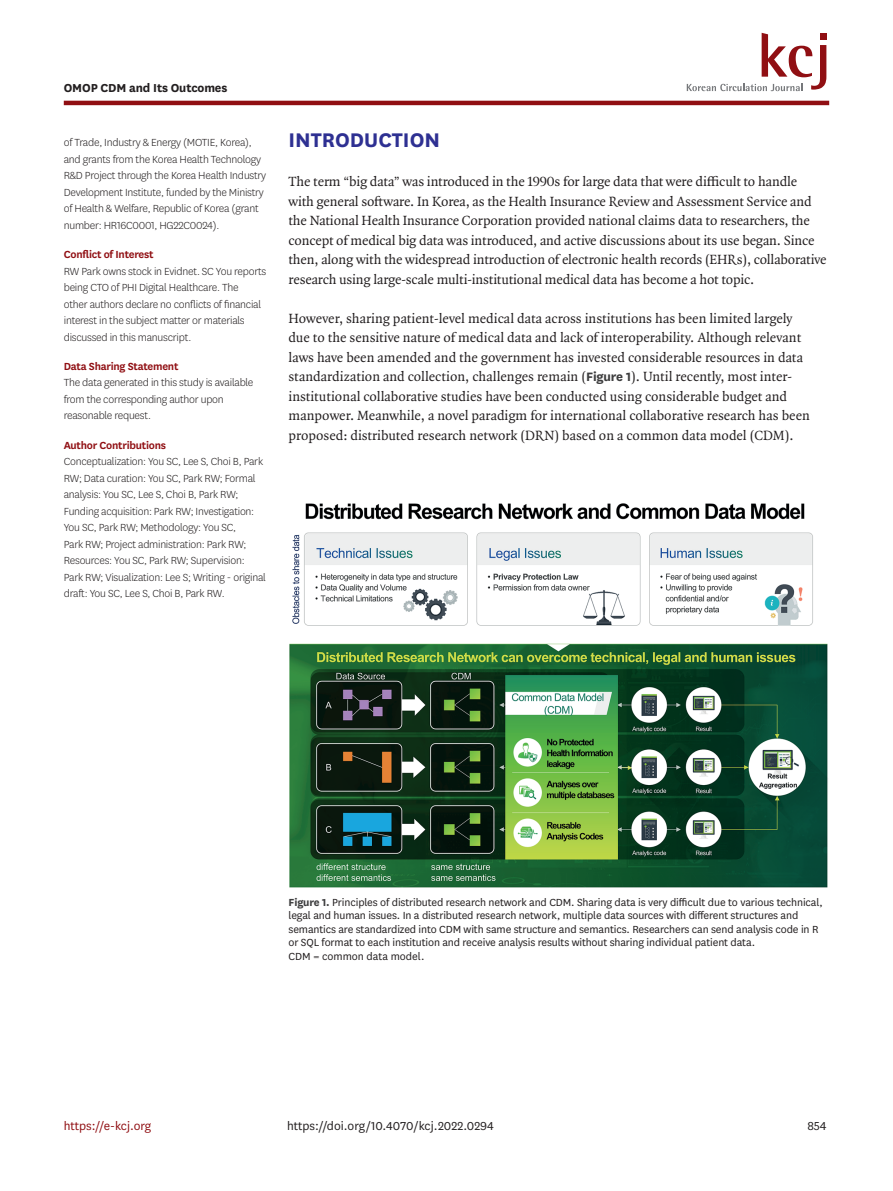
<style>
.page{position:relative;width:893px;height:1191px;background:#fff}
.page>*{position:absolute;margin:0;border:0;box-sizing:border-box;transform-origin:0 0}
.body_title1{font:700 23.1px "National";color:#2e3092}
.body_p{font:14.25px/19.5px "Quadraat OT";color:#231f20}
.body_p_first{font:14.25px/19.5px "Quadraat OT";letter-spacing:-.01em;color:#231f20}
.doi_running_footer{font:13.5px "National";color:#231f20}
.alt-title-type{font:700 13.5px "National";letter-spacing:-.01em;color:#231f20}
.t1{font:13.5px "National";color:#900f13}
.conflict_p{font:300 12px/16.5px "National";letter-spacing:-.02em;color:#231f20}
.fig_caption{font:12px/13.5px "National";letter-spacing:-.01em;color:#231f20}
.conflict_title{font:600 12px "National";letter-spacing:-.02em;color:#900f13}
.s1{font-family:"National";font-weight:700;color:#3e3e3f}
.s2{font-weight:700;color:#3e3e3f}
</style>
<div class="page">
<hr style="left:64px;top:101px;width:765px;height:4px;background:#900f13">
<div style="left:820px;top:34px;width:7px;height:6px;background:#900f13"></div>
<svg style="left:687px;top:33px;width:139px;height:58px"></svg>
<img style="left:289px;top:503px;width:539px;height:385px">
<p class="alt-title-type" style="left:64px;top:78px;width:165px">OMOP CDM and Its Outcomes</p>
<p class="conflict_p" style="left:64px;top:134px;width:204px">of Trade, Industry &amp; Energy (MOTIE, Korea), and grants from the Korea Health Technology R&amp;D Project through the Korea Health Industry Development Institute, funded by the Ministry of Health &amp; Welfare, Republic of Korea (grant number: HR16C0001, HG22C0024).</p>
<p class="conflict_title" style="left:64px;top:246px;width:91px">Conflict of Interest</p>
<p class="conflict_p" style="left:64px;top:262px;width:204px">RW Park owns stock in Evidnet. SC You reports being CTO of PHI Digital Healthcare. The<br>other authors declare no conflicts of financial interest in the subject matter or materials discussed in this manuscript.</p>
<p class="conflict_title" style="left:64px;top:358px;width:116px">Data Sharing Statement</p>
<p class="conflict_p" style="left:64px;top:374px;width:191px">The data generated in this study is available from the corresponding author upon reasonable request.</p>
<p class="conflict_title" style="left:64px;top:437px;width:104px">Author Contributions</p>
<p class="conflict_p" style="left:64px;top:453px;width:204px">Conceptualization: You SC, Lee S, Choi B, Park RW; Data curation: You SC, Park RW; Formal analysis: You SC, Lee S, Choi B, Park RW; Funding acquisition: Park RW; Investigation:<br>You SC, Park RW; Methodology: You SC,<br>Park RW; Project administration: Park RW; Resources: You SC, Park RW; Supervision:<br>Park RW; Visualization: Lee S; Writing - original draft: You SC, Lee S, Choi B, Park RW.</p>
<p class="body_title1" style="left:289px;top:124px;width:153px">INTRODUCTION</p>
<p class="body_p_first" style="left:289px;top:172px;width:539px">The term “big data” was introduced in the 1990s for large data that were difficult to handle<br>with general software. In Korea, as the Health Insurance Review and Assessment Service and the National Health Insurance Corporation provided national claims data to researchers, the concept of medical big data was introduced, and active discussions about its use began. Since then, along with the widespread introduction of electronic health records (EHRs), collaborative research using large-scale multi-institutional medical data has become a hot topic.</p>
<p class="body_p" style="left:289px;top:308px;width:523px">However, sharing patient-level medical data across institutions has been limited largely due to the sensitive nature of medical data and lack of interoperability. Although relevant laws have been amended and the government has invested considerable resources in data standardization and collection, challenges remain (<span class="s1">Figure 1</span>). Until recently, most inter&shy;institutional collaborative studies have been conducted using considerable budget and manpower. Meanwhile, a novel paradigm for international collaborative research has been proposed: distributed research network (DRN) based on a common data model (CDM).</p>
<p class="fig_caption" style="left:289px;top:895px;width:536px"><span class="s2">Figure 1.</span> Principles of distributed research network and CDM. Sharing data is very difficult due to various technical, legal and human issues. In a distributed research network, multiple data sources with different structures and semantics are standardized into CDM with same structure and semantics. Researchers can send analysis code in R or SQL format to each institution and receive analysis results without sharing individual patient data.<br>CDM = common data model.</p>
<p class="t1" style="left:64px;top:1116px;width:89px">https://e-kcj.org</p>
<p class="doi_running_footer" style="left:287px;top:1116px;width:208px">https://doi.org/10.4070/kcj.2022.0294</p>
<p class="doi_running_footer" style="left:807px;top:1116px;width:21px">854</p>
</div>
